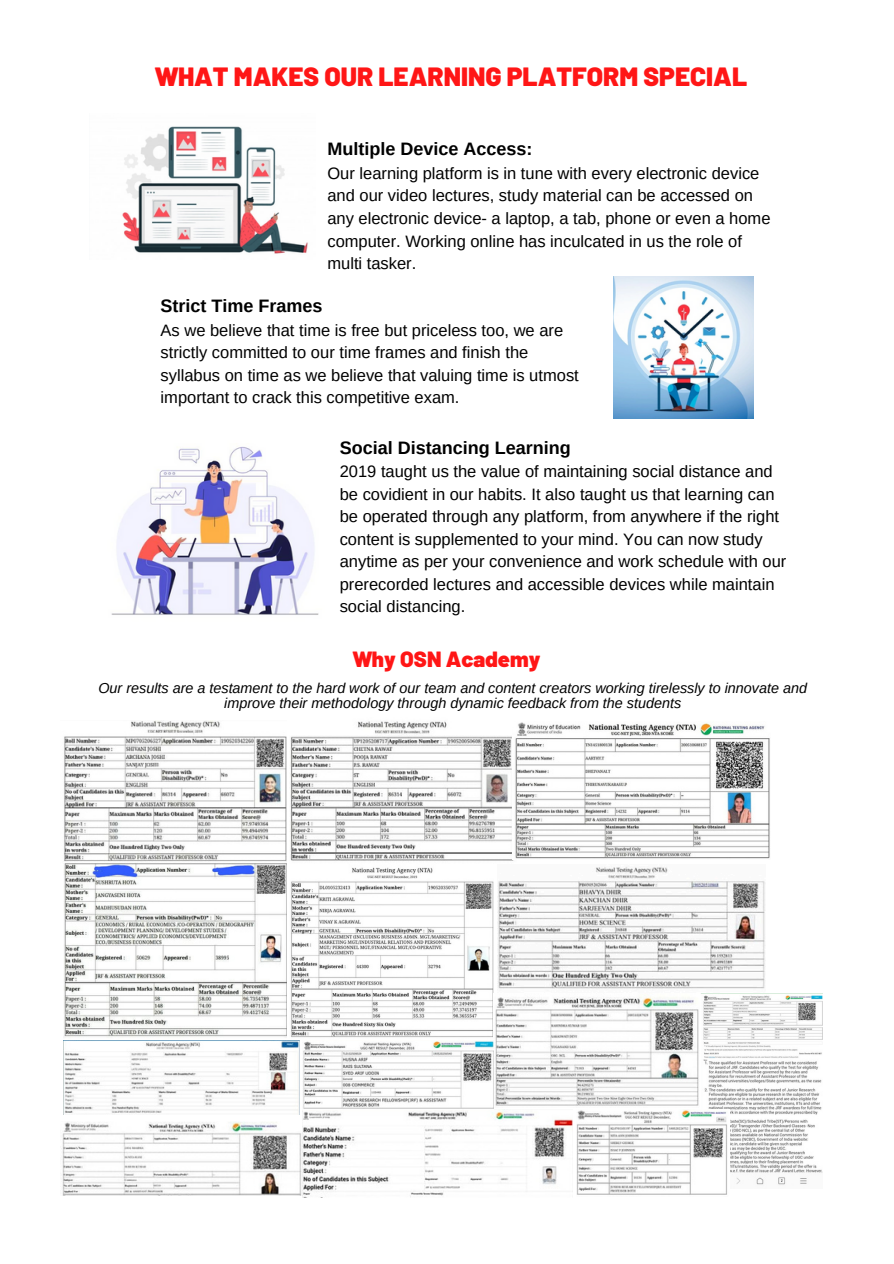
<style>
.page{position:relative;width:894px;height:1264px;background:#fff}
.page>*{position:absolute;margin:0;border:0;box-sizing:border-box;transform-origin:0 0}
.t1{font:900 26.4px "Barlow";color:#ff1616}
.t2{font:900 21.9px "Barlow";color:#ff1616}
.t3{font:700 18px "Arimo";color:#000}
.t4{font:16.5px/22.5px "Arimo";color:#000}
.t5{font:italic 14.4px/14.7px "Arimo";color:#000;text-align:center}
</style>
<div class="page">
<img style="left:64px;top:721px;width:223px;height:141px">
<img style="left:64px;top:863px;width:222px;height:174px">
<img style="left:290px;top:721px;width:224px;height:140px">
<img style="left:497px;top:867px;width:268px;height:122px">
<img style="left:291px;top:867px;width:202px;height:171px">
<img style="left:64px;top:1040px;width:235px;height:74px">
<img style="left:62px;top:1122px;width:240px;height:73px">
<img style="left:512px;top:721px;width:258px;height:138px">
<img style="left:302px;top:1109px;width:270px;height:88px">
<img style="left:493px;top:997px;width:206px;height:110px">
<img style="left:303px;top:1041px;width:190px;height:68px">
<img style="left:701px;top:993px;width:121px;height:192px">
<img style="left:576px;top:1109px;width:153px;height:86px">
<img style="left:122px;top:126px;width:186px;height:128px">
<img style="left:613px;top:276px;width:140px;height:142px">
<img style="left:111px;top:446px;width:208px;height:169px">
<p class="t1" style="left:155px;top:60px;width:593px">WHAT MAKES OUR LEARNING PLATFORM SPECIAL</p>
<p class="t3" style="left:327px;top:139px;width:206px">Multiple Device Access:</p>
<p class="t4" style="left:327px;top:162px;width:444px">Our learning platform is in tune with every electronic device and our video lectures, study material can be accessed on any electronic device- a laptop, a tab, phone or even a home computer. Working online has inculcated in us the role of multi tasker.</p>
<p class="t3" style="left:160px;top:296px;width:163px">Strict Time Frames</p>
<p class="t4" style="left:160px;top:319px;width:419px">As we believe that time is free but priceless too, we are strictly committed to our time frames and finish the syllabus on time as we believe that valuing time is utmost important to crack this competitive exam.</p>
<p class="t3" style="left:339px;top:437px;width:232px">Social Distancing Learning</p>
<p class="t4" style="left:339px;top:460px;width:448px">2019 taught us the value of maintaining social distance and be covidient in our habits. It also taught us that learning can be operated through any platform, from anywhere if the right content is supplemented to your mind. You can now study anytime as per your convenience and work schedule with our prerecorded lectures and accessible devices while maintain social distancing.</p>
<p class="t2" style="left:353px;top:644px;width:189px">Why OSN Academy</p>
<p class="t5" style="left:98px;top:680px;width:710px">Our results are a testament to the hard work of our team and content creators working tirelessly to innovate and improve their methodology through dynamic feedback from the students</p>
</div>
